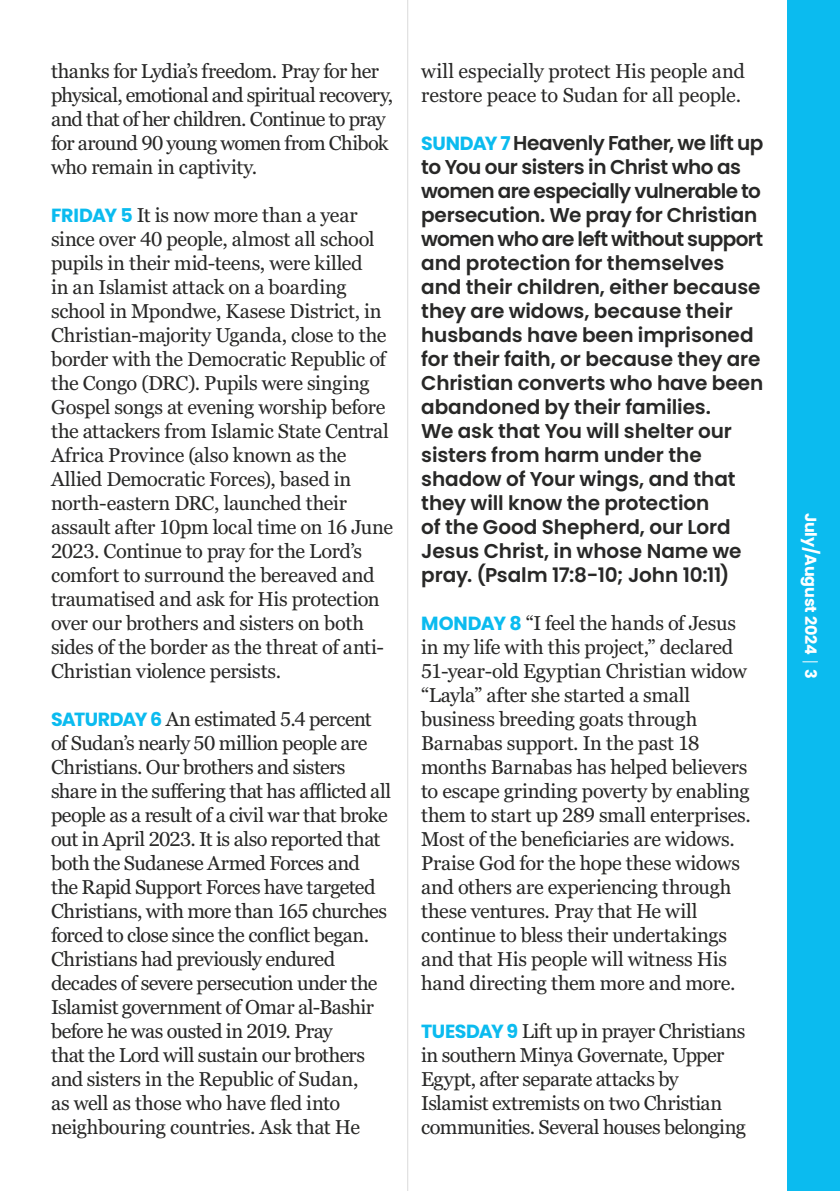
<style>
.page{position:relative;width:840px;height:1191px;background:#fff}
.page>*{position:absolute;margin:0;border:0;box-sizing:border-box;transform-origin:0 0}
.t1{font:20px/24px "Georgia Pro";letter-spacing:-.025em;color:#282827}
.t2{font:600 20px/24px "Poppins";letter-spacing:-.005em;color:#282827}
.t3{font:20px/24px "Georgia Pro";letter-spacing:-.005em;color:#282827}
.t4{font:700 16px "Poppins";letter-spacing:-.01em;color:#fff}
.s1{font-family:"Poppins";font-weight:700;font-size:19px;color:#0bbbef}
.s2{font-weight:700;font-size:19px;color:#0bbbef}
</style>
<div class="page">
<div style="left:787px;top:0;width:52px;height:1191px;background:#0bbbef"></div>
<svg style="left:802px;top:661px;width:15px;height:1px"></svg>
<hr style="left:407px;top:0;width:1px;height:1191px;background:#dadada">
<p class="t1" style="left:51px;top:60px;width:343px">thanks for Lydia’s freedom. Pray for her physical, emotional and spiritual recovery, and that of her children. Continue to pray for around 90 young women from Chibok who remain in captivity.</p>
<p class="t1" style="left:51px;top:204px;width:343px"><span class="s1">FRIDAY 5</span> It is now more than a year since over 40 people, almost all school pupils in their mid-teens, were killed<br>in an Islamist attack on a boarding school in Mpondwe, Kasese District, in Christian-majority Uganda, close to the border with the Democratic Republic of the Congo (DRC). Pupils were singing Gospel songs at evening worship before the attackers from Islamic State Central Africa Province (also known as the Allied Democratic Forces), based in north-eastern DRC, launched their assault after 10pm local time on 16 June 2023. Continue to pray for the Lord’s comfort to surround the bereaved and traumatised and ask for His protection over our brothers and sisters on both sides of the border as the threat of anti-Christian violence persists.</p>
<p class="t1" style="left:51px;top:708px;width:341px"><span class="s1">SATURDAY 6</span> An estimated 5.4 percent of Sudan’s nearly 50 million people are Christians. Our brothers and sisters share in the suffering that has afflicted all people as a result of a civil war that broke out in April 2023. It is also reported that both the Sudanese Armed Forces and the Rapid Support Forces have targeted Christians, with more than 165 churches forced to close since the conflict began.<br>Christians had previously endured decades of severe persecution under the Islamist government of Omar al-Bashir before he was ousted in 2019. Pray<br>that the Lord will sustain our brothers and sisters in the Republic of Sudan,<br>as well as those who have fled into neighbouring countries. Ask that He</p>
<p class="t3" style="left:421px;top:60px;width:325px">will especially protect His people and restore peace to Sudan for all people.</p>
<p class="t2" style="left:421px;top:131px;width:343px"><span class="s2">SUNDAY 7</span> Heavenly Father, we lift up to You our sisters in Christ who as women are especially vulnerable to persecution. We pray for Christian women who are left without support and protection for themselves and their children, either because they are widows, because their husbands have been imprisoned for their faith, or because they are<br>Christian converts who have been abandoned by their families.<br>We ask that You will shelter our sisters from harm under the shadow of Your wings, and that they will know the protection<br>of the Good Shepherd, our Lord<br>Jesus Christ, in whose Name we pray. (Psalm 17:8-10; John 10:11)</p>
<p class="t1" style="left:421px;top:612px;width:331px"><span class="s1">MONDAY 8</span> “I feel the hands of Jesus in my life with this project,” declared 51-year-old Egyptian Christian widow “Layla” after she started a small business breeding goats through Barnabas support. In the past 18 months Barnabas has helped believers to escape grinding poverty by enabling them to start up 289 small enterprises.<br>Most of the beneficiaries are widows.<br>Praise God for the hope these widows and others are experiencing through these ventures. Pray that He will continue to bless their undertakings and that His people will witness His hand directing them more and more.</p>
<p class="t1" style="left:421px;top:1020px;width:326px"><span class="s1">TUESDAY 9</span> Lift up in prayer Christians in southern Minya Governate, Upper Egypt, after separate attacks by Islamist extremists on two Christian communities. Several houses belonging</p>
<p class="t4" style="left:819px;top:512px;width:167px;rotate:90deg">July/August 2024 3</p>
</div>
